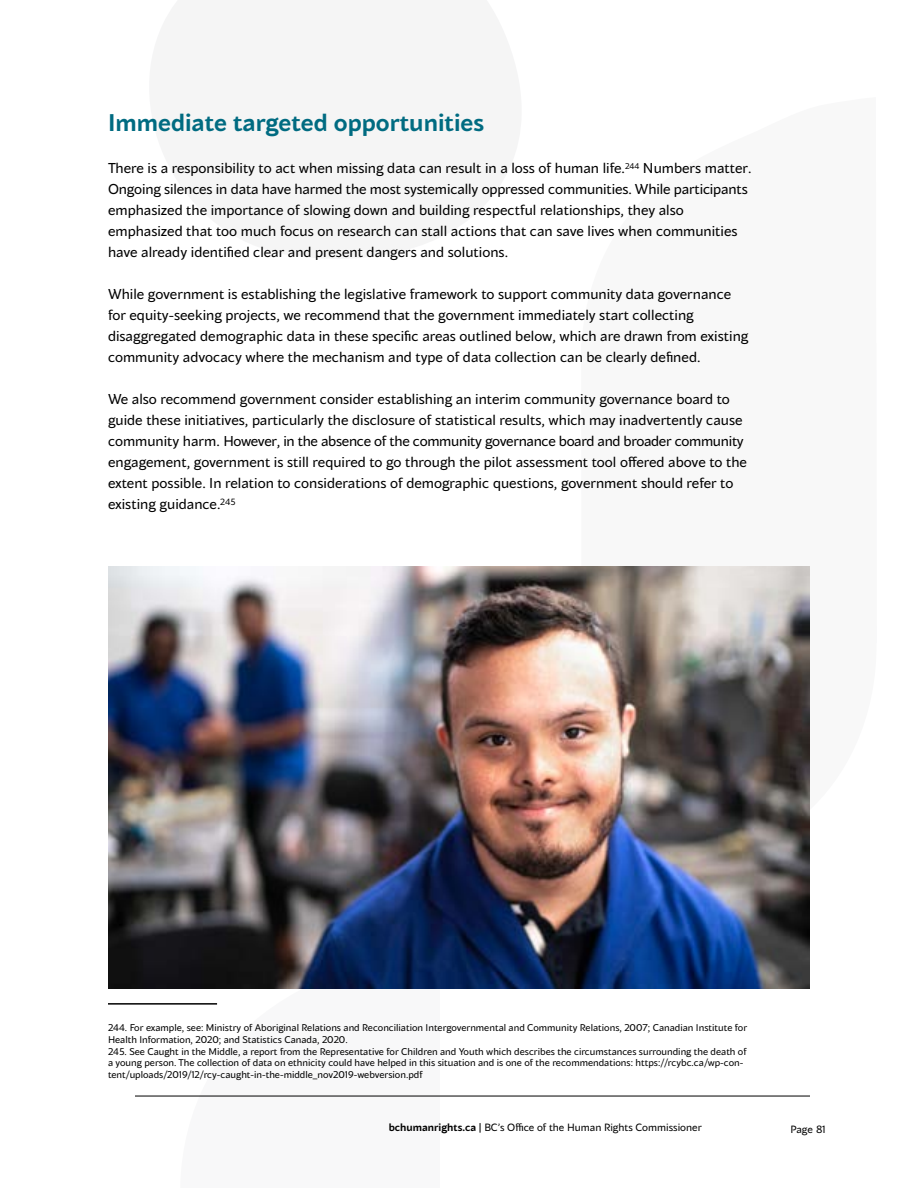
<style>
.page{position:relative;width:918px;height:1188px;background:#fff}
.page>*{position:absolute;margin:0;border:0;box-sizing:border-box;transform-origin:0 0}
.t1{font:700 24px "Blacker Sans Pro";color:#006b81}
.t2{font:14.25px/21px "Blacker Sans Pro";color:#000}
.t3{font:10.5px "Blacker Sans Pro";color:#000}
.t4{font:9.75px/11.7px "Blacker Sans Pro";color:#000}
.s1{font-weight:700}
</style>
<div class="page">
<hr style="left:135px;top:1096px;width:675px;height:1px;background:#000">
<hr style="left:108px;top:1003px;width:109px;height:2px;background:#000">
<img style="left:109px;top:566px;width:700px;height:422px">
<h1 class="t1" style="left:108px;top:107px;width:378px">Immediate targeted opportunities</h1>
<p class="t2" style="left:108px;top:158px;width:645px">There is a responsibility to act when missing data can result in a loss of human life.<sup>244</sup> Numbers matter.<br>Ongoing silences in data have harmed the most systemically oppressed communities. While participants emphasized the importance of slowing down and building respectful relationships, they also emphasized that too much focus on research can stall actions that can save lives when communities have already identified clear and present dangers and solutions.</p>
<p class="t2" style="left:108px;top:284px;width:642px">While government is establishing the legislative framework to support community data governance for equity-seeking projects, we recommend that the government immediately start collecting disaggregated demographic data in these specific areas outlined below, which are drawn from existing community advocacy where the mechanism and type of data collection can be clearly defined.</p>
<p class="t2" style="left:108px;top:389px;width:641px">We also recommend government consider establishing an interim community governance board to guide these initiatives, particularly the disclosure of statistical results, which may inadvertently cause community harm. However, in the absence of the community governance board and broader community engagement, government is still required to go through the pilot assessment tool offered above to the extent possible. In relation to considerations of demographic questions, government should refer to existing guidance.<sup>245</sup></p>
<p class="t4" style="left:108px;top:1022px;width:641px">244. For example, see: Ministry of Aboriginal Relations and Reconciliation Intergovernmental and Community Relations, 2007; Canadian Institute for Health Information, 2020; and Statistics Canada, 2020.<br>245. See Caught in the Middle, a report from the Representative for Children and Youth which describes the circumstances surrounding the death of a young person. The collection of data on ethnicity could have helped in this situation and is one of the recommendations: https://rcybc.ca/wp-con&shy;tent/uploads/2019/12/rcy-caught-in-the-middle_nov2019-webversion.pdf</p>
<p class="t3" style="left:389px;top:1121px;width:315px"><span class="s1">bchumanrights.ca |</span> BC’s Office of the Human Rights Commissioner</p>
<p class="t3" style="left:791px;top:1122px;width:37px">Page 81</p>
</div>
